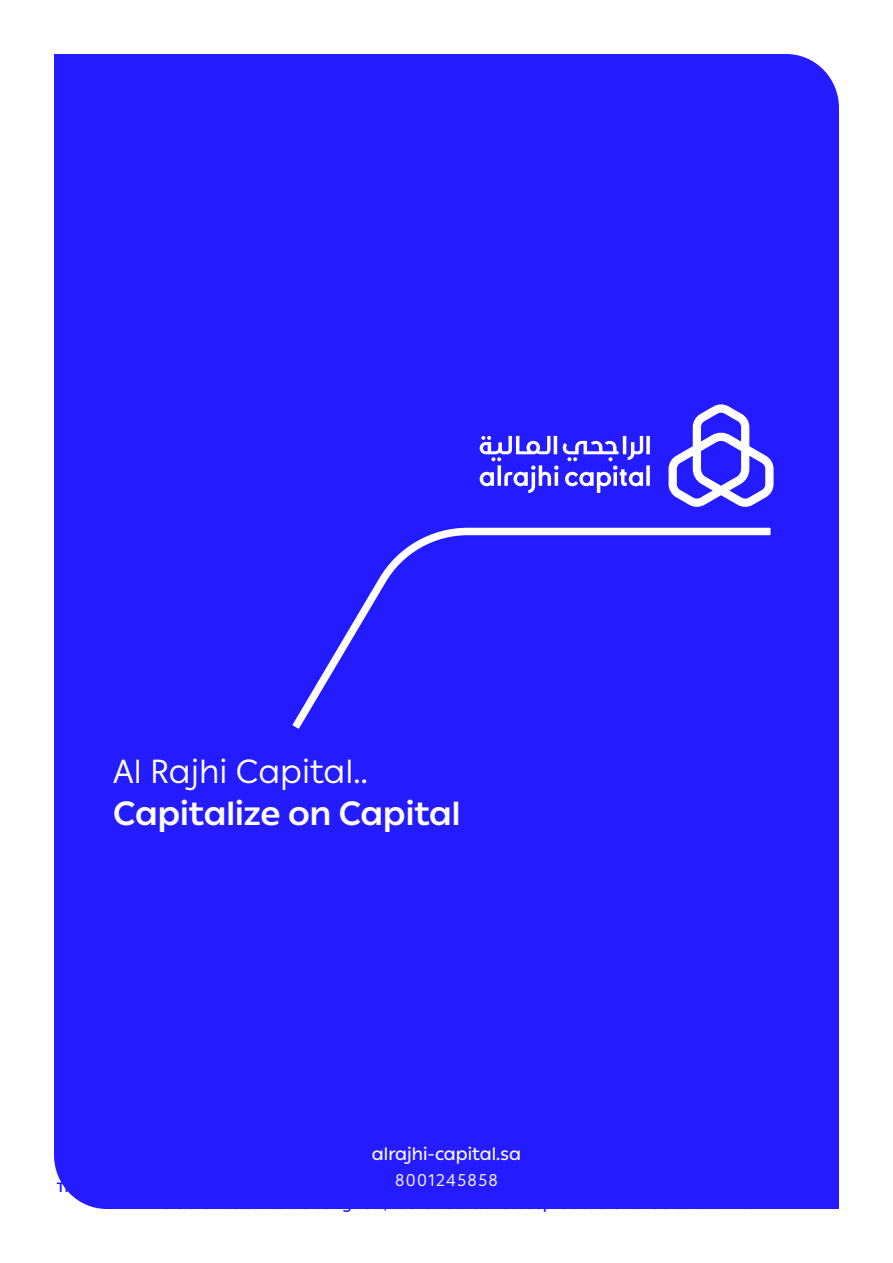
<style>
.page{position:relative;width:893px;height:1263px;background:#fff}
.page>*{position:absolute;margin:0;border:0;box-sizing:border-box;transform-origin:0 0}
.t1{font:700 33.3px "Ping AR+LT";color:#fff}
.t2{font:33.3px "Ping AR+LT";color:#fff}
.t3{font:500 17.85px "Ping AR+LT";color:#f8f8ff}
.t4{font:16.95px "Ping AR+LT";letter-spacing:.08em;color:#f8f8ff}
</style>
<div class="page">
<div style="left:54px;top:54px;width:785px;height:1155px;background:#241cff"></div>
<svg style="left:669px;top:404px;width:104px;height:103px"></svg>
<svg style="left:480px;top:436px;width:170px;height:57px"></svg>
<div style="left:286px;top:523px;width:489px;height:212px;background:#241cff"></div>
<p class="t2" style="left:113px;top:752px;width:256px">Al Rajhi Capital..</p>
<p class="t1" style="left:113px;top:794px;width:349px">Capitalize on Capital</p>
<p class="t3" style="left:372px;top:1143px;width:151px">alrajhi-capital.sa</p>
<p class="t4" style="left:395px;top:1170px;width:104px">8001245858</p>
</div>
